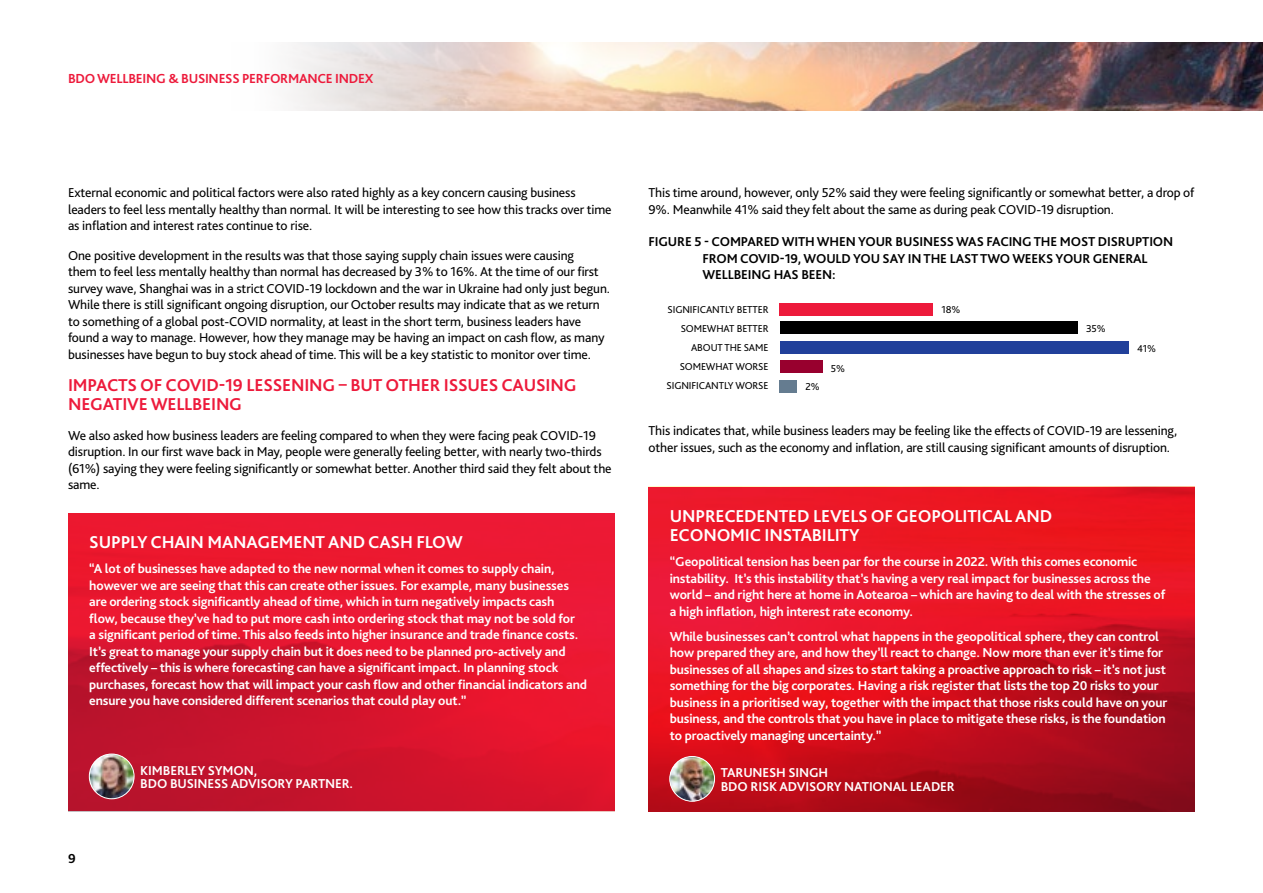
<style>
.page{position:relative;width:1263px;height:893px;background:#fff}
.page>*{position:absolute;margin:0;border:0;box-sizing:border-box;transform-origin:0 0}
.t1{font:700 18px/19.5px "Bliss Pro";letter-spacing:-.01em;color:#fff}
.t2{font:700 18px/19.5px "Bliss Pro";letter-spacing:-.01em;color:#ed1a3b}
.t3{font:700 13.8px "Bliss Pro";letter-spacing:-.02em;color:#ed1a3b}
.t4{font:700 13.8px "Bliss Pro";color:#000}
.t5{font:700 13.5px/16.5px "Bliss Pro";letter-spacing:-.01em;color:#fff}
.t6{font:13.5px/16.5px "Bliss Pro";letter-spacing:-.01em;color:#000}
.t7{font:700 13.5px/16.5px "Bliss Pro";letter-spacing:-.01em;color:#000}
.t8{font:10.5px/19px "Bliss Pro";letter-spacing:-.01em;color:#000;text-align:right}
</style>
<div class="page">
<div style="left:780px;top:380px;width:17px;height:13px;background:#657c90"></div>
<div style="left:780px;top:360px;width:42px;height:13px;background:#98002e"></div>
<div style="left:780px;top:342px;width:348px;height:12px;background:#21409a"></div>
<div style="left:780px;top:321px;width:297px;height:13px;background:#000"></div>
<div style="left:780px;top:303px;width:153px;height:13px;background:#ed1a3b"></div>
<img style="left:648px;top:487px;width:547px;height:324px">
<img style="left:68px;top:513px;width:546px;height:298px">
<img style="left:670px;top:756px;width:44px;height:45px;border-radius:22px">
<div style="left:669px;top:756px;width:46px;height:46px;border:1px solid #fff;border-radius:50%"></div>
<img style="left:89px;top:754px;width:45px;height:45px;border-radius:22px">
<div style="left:89px;top:754px;width:45px;height:45px;border:1px solid #fff;border-radius:50%"></div>
<img style="left:289px;top:43px;width:974px;height:68px">
<p class="t3" style="left:68px;top:70px;width:307px">BDO WELLBEING &amp; BUSINESS PERFORMANCE INDEX</p>
<p class="t6" style="left:68px;top:184px;width:545px">External economic and political factors were also rated highly as a key concern causing business leaders to feel less mentally healthy than normal. It will be interesting to see how this tracks over time as inflation and interest rates continue to rise.</p>
<p class="t6" style="left:68px;top:247px;width:543px">One positive development in the results was that those saying supply chain issues were causing<br>them to feel less mentally healthy than normal has decreased by 3% to 16%. At the time of our first survey wave, Shanghai was in a strict COVID-19 lockdown and the war in Ukraine had only just begun.<br>While there is still significant ongoing disruption, our October results may indicate that as we return to something of a global post-COVID normality, at least in the short term, business leaders have found a way to manage. However, how they manage may be having an impact on cash flow, as many businesses have begun to buy stock ahead of time. This will be a key statistic to monitor over time.</p>
<h1 class="t2" style="left:68px;top:375px;width:510px">IMPACTS OF COVID-19 LESSENING – BUT OTHER ISSUES CAUSING<br>NEGATIVE WELLBEING</h1>
<p class="t6" style="left:68px;top:427px;width:545px">We also asked how business leaders are feeling compared to when they were facing peak COVID-19 disruption. In our first wave back in May, people were generally feeling better, with nearly two-thirds (61%) saying they were feeling significantly or somewhat better. Another third said they felt about the same.</p>
<h1 class="t1" style="left:89px;top:532px;width:375px">SUPPLY CHAIN MANAGEMENT AND CASH FLOW</h1>
<p class="t5" style="left:89px;top:560px;width:499px">“A lot of businesses have adapted to the new normal when it comes to supply chain, however we are seeing that this can create other issues. For example, many businesses are ordering stock significantly ahead of time, which in turn negatively impacts cash<br>flow, because they’ve had to put more cash into ordering stock that may not be sold for<br>a significant period of time. This also feeds into higher insurance and trade finance costs.<br>It’s great to manage your supply chain but it does need to be planned pro-actively and effectively – this is where forecasting can have a significant impact. In planning stock purchases, forecast how that will impact your cash flow and other financial indicators and ensure you have considered different scenarios that could play out.”</p>
<p class="t4" style="left:68px;top:850px;width:9px">9</p>
<p class="t5" style="left:140px;top:763px;width:214px;line-height:13.5px">KIMBERLEY SYMON,<br>BDO BUSINESS ADVISORY PARTNER.</p>
<p class="t6" style="left:648px;top:184px;width:547px">This time around, however, only 52% said they were feeling significantly or somewhat better, a drop of<br>9%. Meanwhile 41% said they felt about the same as during peak COVID-19 disruption.</p>
<p class="t7" style="left:702px;top:233px;width:472px;text-indent:-54px">FIGURE 5 - COMPARED WITH WHEN YOUR BUSINESS WAS FACING THE MOST DISRUPTION<br>FROM COVID-19, WOULD YOU SAY IN THE LAST TWO WEEKS YOUR GENERAL<br>WELLBEING HAS BEEN:</p>
<p class="t8" style="left:666px;top:300px;width:103px">SIGNIFICANTLY BETTER<br>SOMEWHAT BETTER<br>ABOUT THE SAME<br>SOMEWHAT WORSE<br>SIGNIFICANTLY WORSE</p>
<p class="t8" style="left:941px;top:300px;width:20px">18%</p>
<p class="t8" style="left:1086px;top:319px;width:21px">35%</p>
<p class="t8" style="left:1137px;top:339px;width:20px">41%</p>
<p class="t8" style="left:831px;top:358px;width:16px">5%</p>
<p class="t8" style="left:805px;top:377px;width:16px">2%</p>
<p class="t6" style="left:648px;top:422px;width:530px">This indicates that, while business leaders may be feeling like the effects of COVID-19 are lessening, other issues, such as the economy and inflation, are still causing significant amounts of disruption.</p>
<h1 class="t1" style="left:670px;top:506px;width:384px">UNPRECEDENTED LEVELS OF GEOPOLITICAL AND<br>ECONOMIC INSTABILITY</h1>
<p class="t5" style="left:670px;top:553px;width:497px">“Geopolitical tension has been par for the course in 2022. With this comes economic instability. It’s this instability that’s having a very real impact for businesses across the world – and right here at home in Aotearoa – which are having to deal with the stresses of a high inflation, high interest rate economy.</p>
<p class="t5" style="left:670px;top:628px;width:499px">While businesses can’t control what happens in the geopolitical sphere, they can control how prepared they are, and how they’ll react to change. Now more than ever it’s time for businesses of all shapes and sizes to start taking a proactive approach to risk – it’s not just something for the big corporates. Having a risk register that lists the top 20 risks to your business in a prioritised way, together with the impact that those risks could have on your business, and the controls that you have in place to mitigate these risks, is the foundation to proactively managing uncertainty.”</p>
<p class="t5" style="left:721px;top:766px;width:236px;line-height:13.5px">TARUNESH SINGH<br>BDO RISK ADVISORY NATIONAL LEADER</p>
</div>
